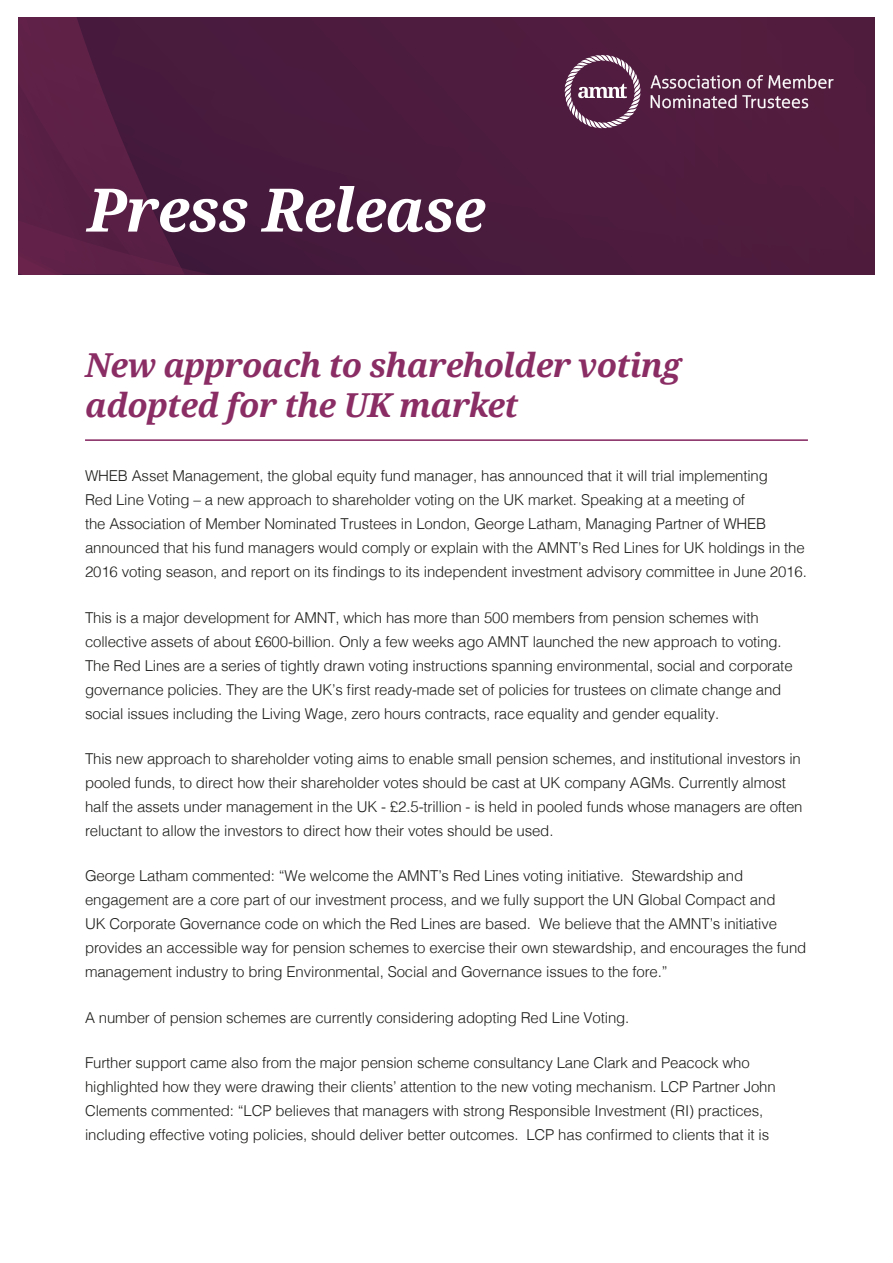
<style>
.page{position:relative;width:893px;height:1263px;background:#fff}
.page>*{position:absolute;margin:0;border:0;box-sizing:border-box;transform-origin:0 0}
.t1{font:italic 700 60px "Noto Serif";letter-spacing:-.02em;color:#fff}
.t2{font:italic 700 33px/39.6px "Noto Serif";letter-spacing:-.02em;color:#8a2d65}
.t3{font:300 15px/24px "Helvetica";letter-spacing:-.01em;color:#1d1d1b}
</style>
<div class="page">
<svg style="left:18px;top:17px;width:856px;height:257px;background:#4d1b3e"></svg>
<svg style="left:650px;top:75px;width:90px;height:13px"></svg>
<svg style="left:747px;top:75px;width:86px;height:13px"></svg>
<svg style="left:651px;top:95px;width:85px;height:13px"></svg>
<svg style="left:742px;top:95px;width:66px;height:13px"></svg>
<svg style="left:565px;top:55px;width:75px;height:73px;background:#764d69"></svg>
<hr style="left:85px;top:439px;width:723px;height:2px;background:#84245f">
<h1 class="t1" style="left:87px;top:168px;width:400px">Press Release</h1>
<h2 class="t2" style="left:85px;top:344px;width:598px">New approach to shareholder voting adopted for the UK market</h2>
<p class="t3" style="left:85px;top:463px;width:723px">WHEB Asset Management, the global equity fund manager, has announced that it will trial implementing<br>Red Line Voting – a new approach to shareholder voting on the UK market. Speaking at a meeting of<br>the Association of Member Nominated Trustees in London, George Latham, Managing Partner of WHEB announced that his fund managers would comply or explain with the AMNT’s Red Lines for UK holdings in the 2016 voting season, and report on its findings to its independent investment advisory committee in June 2016.</p>
<p class="t3" style="left:85px;top:604px;width:709px">This is a major development for AMNT, which has more than 500 members from pension schemes with collective assets of about £600-billion. Only a few weeks ago AMNT launched the new approach to voting.<br>The Red Lines are a series of tightly drawn voting instructions spanning environmental, social and corporate governance policies. They are the UK’s first ready-made set of policies for trustees on climate change and social issues including the Living Wage, zero hours contracts, race equality and gender equality.</p>
<p class="t3" style="left:85px;top:746px;width:719px">This new approach to shareholder voting aims to enable small pension schemes, and institutional investors in pooled funds, to direct how their shareholder votes should be cast at UK company AGMs. Currently almost half the assets under management in the UK - £2.5-trillion - is held in pooled funds whose managers are often reluctant to allow the investors to direct how their votes should be used.</p>
<p class="t3" style="left:85px;top:863px;width:723px">George Latham commented: “We welcome the AMNT’s Red Lines voting initiative. Stewardship and engagement are a core part of our investment process, and we fully support the UN Global Compact and<br>UK Corporate Governance code on which the Red Lines are based. We believe that the AMNT’s initiative provides an accessible way for pension schemes to exercise their own stewardship, and encourages the fund management industry to bring Environmental, Social and Governance issues to the fore.”</p>
<p class="t3" style="left:85px;top:1004px;width:546px">A number of pension schemes are currently considering adopting Red Line Voting.</p>
<p class="t3" style="left:85px;top:1049px;width:692px">Further support came also from the major pension scheme consultancy Lane Clark and Peacock who highlighted how they were drawing their clients’ attention to the new voting mechanism. LCP Partner John Clements commented: “LCP believes that managers with strong Responsible Investment (RI) practices, including effective voting policies, should deliver better outcomes. LCP has confirmed to clients that it is</p>
</div>
